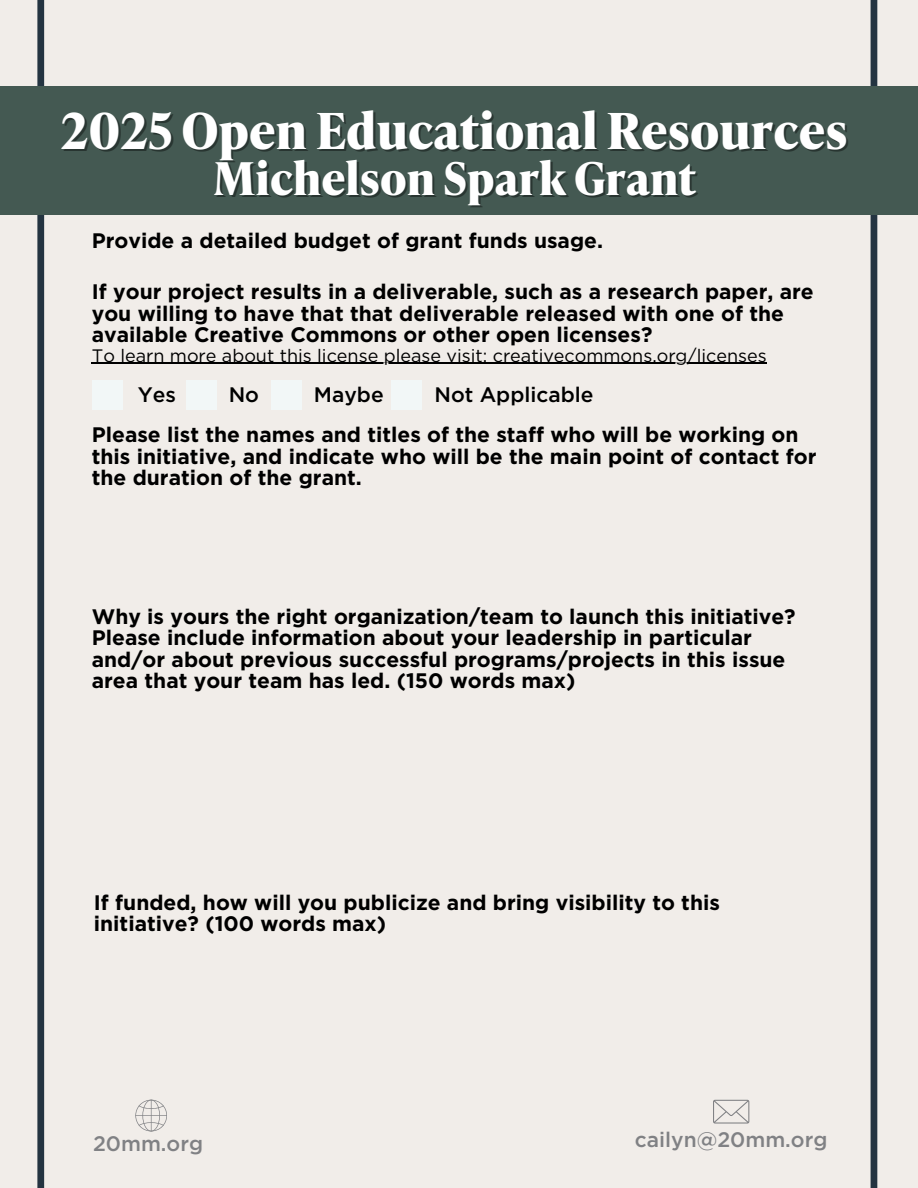
<style>
.page{position:relative;width:918px;height:1188px;background:#f1ede9}
.page>*{position:absolute;margin:0;border:0;box-sizing:border-box;transform-origin:0 0}
.t1{font:700 49.5px "Ivy Presto Text";color:#fff}
.t2{font:700 45px "Ivy Presto Text";color:#fff}
.t3{font:700 21px/21.3px "Gotham";color:#000}
.t4{font:500 21px "Gotham";color:#000}
.t5{font:500 21px "Gotham";color:#808184}
.t6{font:18px "Gotham";color:#000}
</style>
<div class="page">
<div style="left:37px;top:0;width:7px;height:1188px;background:#243441"></div>
<div style="left:871px;top:0;width:6px;height:1188px;background:#243441"></div>
<div style="left:0;top:86px;width:918px;height:129px;background:#445952"></div>
<hr style="left:92px;top:363px;width:675px;height:1px;background:#000">
<div style="left:92px;top:380px;width:31px;height:30px;background:#f2f7f7"></div>
<div style="left:186px;top:380px;width:31px;height:30px;background:#f2f7f7"></div>
<div style="left:271px;top:380px;width:31px;height:30px;background:#f2f7f7"></div>
<div style="left:391px;top:380px;width:31px;height:30px;background:#f2f7f7"></div>
<svg style="left:135px;top:1100px;width:32px;height:31px"></svg>
<svg style="left:713px;top:1100px;width:36px;height:23px"></svg>
<h1 class="t1" style="left:61px;top:90px;width:788px">2025 Open Educational Resources</h1>
<h2 class="t2" style="left:213px;top:141px;width:484px">Michelson Spark Grant</h2>
<p class="t3" style="left:92px;top:231px;width:513px">Provide a detailed budget of grant funds usage.</p>
<p class="t3" style="left:92px;top:282px;width:724px">If your project results in a deliverable, such as a research paper, are you willing to have that that deliverable released with one of the available Creative Commons or other open licenses?</p>
<p class="t6" style="left:92px;top:344px;width:677px">To learn more about this license please visit: creativecommons.org/licenses</p>
<p class="t4" style="left:138px;top:385px;width:40px">Yes</p>
<p class="t4" style="left:229px;top:385px;width:32px">No</p>
<p class="t4" style="left:314px;top:385px;width:71px">Maybe</p>
<p class="t4" style="left:434px;top:385px;width:161px">Not Applicable</p>
<p class="t3" style="left:92px;top:425px;width:726px">Please list the names and titles of the staff who will be working on this initiative, and indicate who will be the main point of contact for the duration of the grant.</p>
<p class="t3" style="left:92px;top:607px;width:705px">Why is yours the right organization/team to launch this initiative?<br>Please include information about your leadership in particular and/or about previous successful programs/projects in this issue area that your team has led. (150 words max)</p>
<p class="t3" style="left:94px;top:893px;width:628px">If funded, how will you publicize and bring visibility to this initiative? (100 words max)</p>
<p class="t5" style="left:93px;top:1134px;width:112px">20mm.org</p>
<p class="t5" style="left:635px;top:1130px;width:194px">cailyn@20mm.org</p>
</div>
